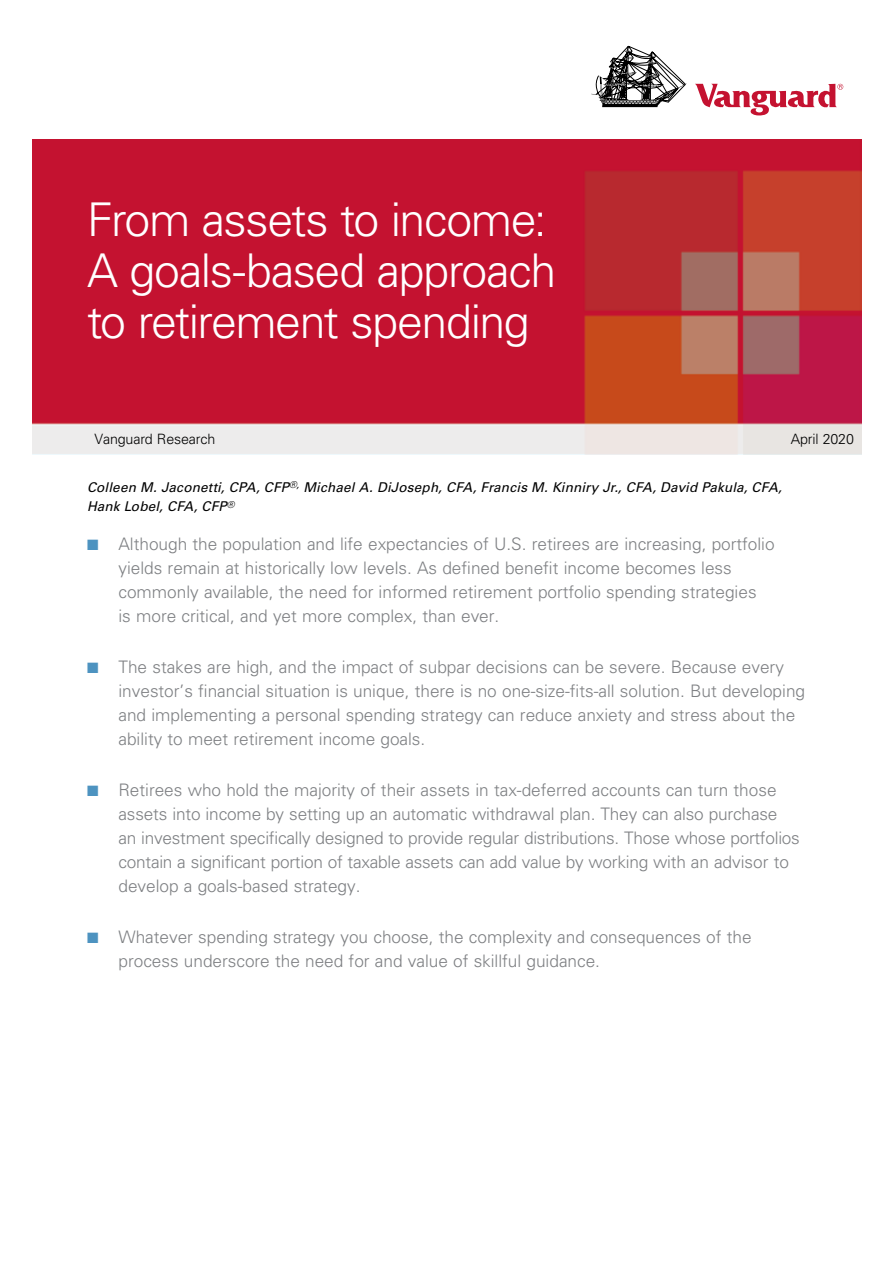
<style>
.page{position:relative;width:893px;height:1263px;background:#fff}
.page>*{position:absolute;margin:0;border:0;box-sizing:border-box;transform-origin:0 0}
.t1{font:300 46.5px/51px "Univers LT Std";letter-spacing:-.03em;color:#fff}
.t2{font:300 17.25px/24px "Univers LT Std";color:#7e8083}
.t3{font:300 14.25px "Univers LT Std";letter-spacing:-.01em;color:#000}
.t4{font:italic 13.5px/19.5px "Univers LT Std";letter-spacing:.01em;color:#000}
.s1{color:#4d93c0}
</style>
<div class="page">
<svg style="left:591px;top:46px;width:96px;height:61px"></svg>
<svg style="left:695px;top:84px;width:148px;height:31px"></svg>
<img style="left:32px;top:140px;width:829px;height:315px">
<h1 class="t1" style="left:87px;top:194px;width:471px">From assets to income:<br>A goals-based approach to retirement spending</h1>
<p class="t3" style="left:94px;top:430px;width:122px">Vanguard Research</p>
<p class="t3" style="left:791px;top:430px;width:65px">April 2020</p>
<p class="t4" style="left:87px;top:477px;width:696px">Colleen M. Jaconetti, CPA, CFP<sup>®,</sup> Michael A. DiJoseph, CFA, Francis M. Kinniry Jr., CFA, David Pakula, CFA,<br>Hank Lobel, CFA, CFP<sup>®</sup></p>
<p class="t2" style="left:118px;top:532px;width:658px;text-indent:-32px"><span class="s1">■</span> Although the population and life expectancies of U.S. retirees are increasing, portfolio yields remain at historically low levels. As defined benefit income becomes less commonly available, the need for informed retirement portfolio spending strategies<br>is more critical, and yet more complex, than ever.</p>
<p class="t2" style="left:118px;top:655px;width:688px;text-indent:-32px"><span class="s1">■</span> The stakes are high, and the impact of subpar decisions can be severe. Because every investor’s financial situation is unique, there is no one-size-fits-all solution. But developing and implementing a personal spending strategy can reduce anxiety and stress about the ability to meet retirement income goals.</p>
<p class="t2" style="left:118px;top:778px;width:683px;text-indent:-32px"><span class="s1">■</span> Retirees who hold the majority of their assets in tax-deferred accounts can turn those assets into income by setting up an automatic withdrawal plan. They can also purchase<br>an investment specifically designed to provide regular distributions. Those whose portfolios contain a significant portion of taxable assets can add value by working with an advisor to develop a goals-based strategy.</p>
<p class="t2" style="left:118px;top:925px;width:635px;text-indent:-32px"><span class="s1">■</span> Whatever spending strategy you choose, the complexity and consequences of the process underscore the need for and value of skillful guidance.</p>
</div>
